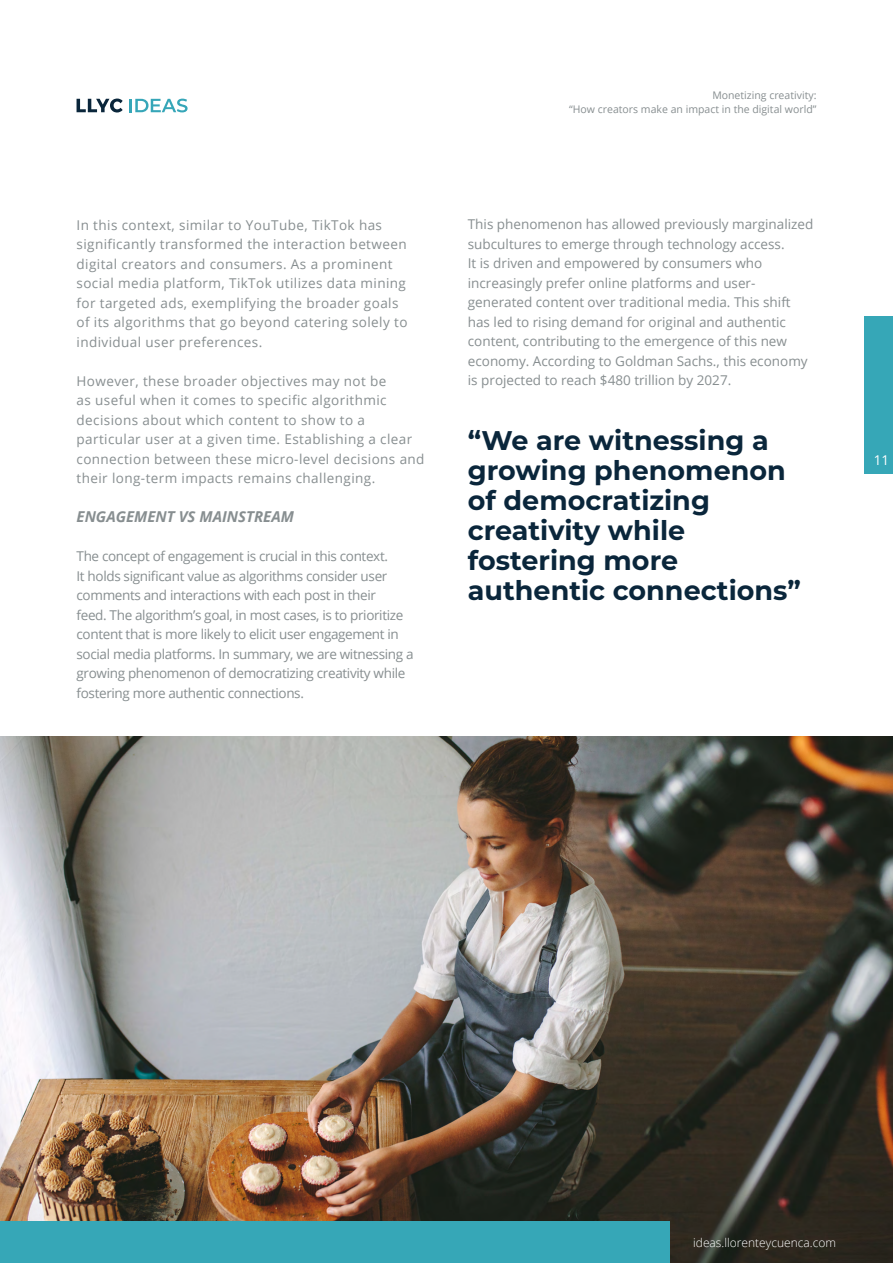
<style>
.page{position:relative;width:893px;height:1263px;background:#fff}
.page>*{position:absolute;margin:0;border:0;box-sizing:border-box;transform-origin:0 0}
.t1{font:700 27px/30px "Montserrat";color:#0a263b}
.t2{font:italic 700 15px "Open Sans";color:#878e90}
.t3{font:13.5px/19.5px "Open Sans";letter-spacing:.03em;color:#878e90}
.t4{font:13.5px/19.5px "Open Sans";color:#878e90}
.t5{font:13.5px/19.5px "Open Sans";letter-spacing:-.025em;color:#878e90}
.t6{font:13.5px "Open Sans";color:#fff}
.t7{font:300 12px "Open Sans";color:#fff}
.t8{font:10.5px/13.5px "Open Sans";color:#878e90;text-align:right}
</style>
<div class="page">
<img style="left:0;top:736px;width:893px;height:527px">
<div style="left:0;top:1221px;width:669px;height:42px;background:#36a7b7"></div>
<svg style="left:129px;top:99px;width:59px;height:13px"></svg>
<svg style="left:77px;top:99px;width:46px;height:13px"></svg>
<div style="left:864px;top:316px;width:29px;height:158px;background:#36a7b7"></div>
<p class="t3" style="left:77px;top:215px;width:332px">In this context, similar to YouTube, TikTok has significantly transformed the interaction between digital creators and consumers. As a prominent social media platform, TikTok utilizes data mining for targeted ads, exemplifying the broader goals of its algorithms that go beyond catering solely to individual user preferences.</p>
<p class="t3" style="left:77px;top:370px;width:350px">However, these broader objectives may not be<br>as useful when it comes to specific algorithmic decisions about which content to show to a particular user at a given time. Establishing a clear connection between these micro-level decisions and their long-term impacts remains challenging.</p>
<p class="t2" style="left:77px;top:506px;width:219px">ENGAGEMENT VS MAINSTREAM</p>
<p class="t5" style="left:77px;top:546px;width:339px">The concept of engagement is crucial in this context.<br>It holds significant value as algorithms consider user comments and interactions with each post in their<br>feed. The algorithm’s goal, in most cases, is to prioritize content that is more likely to elicit user engagement in social media platforms. In summary, we are witnessing a growing phenomenon of democratizing creativity while fostering more authentic connections.</p>
<p class="t8" style="left:569px;top:88px;width:249px">Monetizing creativity:<br>“How creators make an impact in the digital world”</p>
<p class="t4" style="left:468px;top:214px;width:347px">This phenomenon has allowed previously marginalized subcultures to emerge through technology access.<br>It is driven and empowered by consumers who increasingly prefer online platforms and user&shy;generated content over traditional media. This shift has led to rising demand for original and authentic content, contributing to the emergence of this new economy. According to Goldman Sachs., this economy is projected to reach $480 trillion by 2027.</p>
<h1 class="t1" style="left:468px;top:424px;width:335px">“We are witnessing a growing phenomenon of democratizing creativity while fostering more authentic connections”</h1>
<p class="t6" style="left:874px;top:451px;width:17px">11</p>
<p class="t7" style="left:693px;top:1234px;width:144px">ideas.llorenteycuenca.com</p>
</div>
